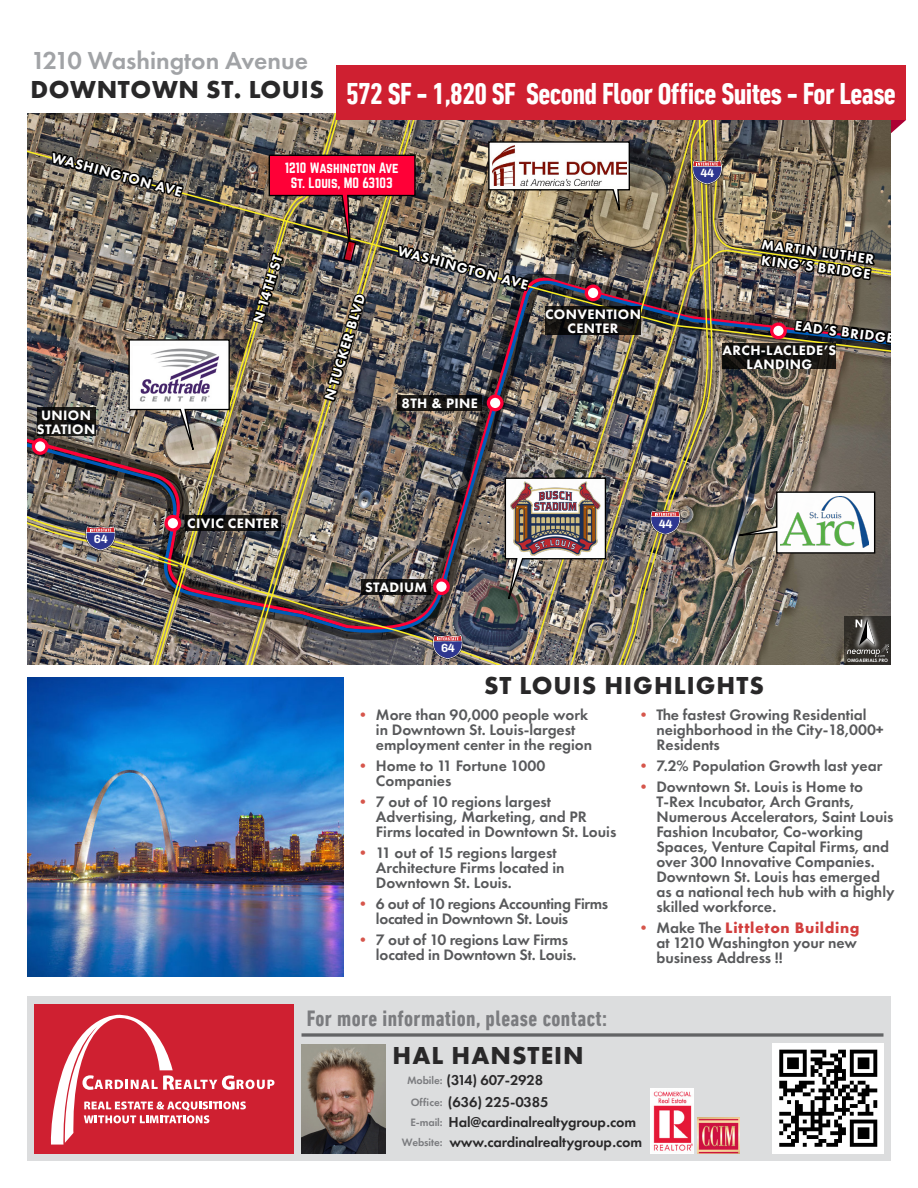
<style>
.page{position:relative;width:918px;height:1188px;background:#fff}
.page>*{position:absolute;margin:0;border:0;box-sizing:border-box;transform-origin:0 0}
.t1{font:700 condensed 30.6px "DIN Next LT Pro";letter-spacing:-.02em;color:#fff}
.t2{font:700 25.5px "Futura PT";letter-spacing:.04em;color:#292829}
.t3{font:600 25.5px "Futura PT";color:#a1a3a6}
.t4{font:700 condensed 22.5px "DIN Next LT Pro";letter-spacing:.02em;color:#7b7c7f}
.t5{font:600 15.75px/15px "Futura PT";color:#58595b}
.t6{font:600 15.75px/15px "Futura PT";letter-spacing:-.02em;color:#58595b}
.t7{font:600 14.85px/22.4px "Futura PT";letter-spacing:-.01em;color:#292829}
.t8{font:800 14.25px/14.2px "Futura PT";letter-spacing:.025em;color:#fff;text-align:center}
.t9{font:13.05px/15.3px "Norwester";color:#fff;text-align:center}
.t10{font:700 11.85px "Chivo";letter-spacing:-.05em;color:#fff}
.t11{font:600 11.1px/22.4px "Futura PT";letter-spacing:-.01em;color:#7b7c7f;text-align:center}
.t12{font:700 4.65px "Century Gothic Pro";letter-spacing:.01em;color:#fff}
.s1{color:#d6564c}
.s2{font-weight:700;color:#d23e3d}
</style>
<div class="page">
<img style="left:27px;top:355px;width:499px;height:283px">
<img style="left:27px;top:514px;width:476px;height:150px">
<img style="left:151px;top:113px;width:97px;height:551px">
<img style="left:248px;top:113px;width:175px;height:551px">
<img style="left:526px;top:120px;width:40px;height:544px">
<img style="left:27px;top:148px;width:222px;height:207px">
<img style="left:566px;top:120px;width:325px;height:544px">
<svg style="left:488px;top:396px;width:14px;height:14px"></svg>
<div style="left:487px;top:395px;width:17px;height:16px;border:3px solid #ff0037;border-radius:50%"></div>
<svg style="left:631px;top:306px;width:10px;height:28px"></svg>
<div style="left:397px;top:395px;width:85px;height:16px;background:linear-gradient(to right,#161311,#191714)"></div>
<svg style="left:361px;top:579px;width:70px;height:15px"></svg>
<svg style="left:185px;top:515px;width:96px;height:15px"></svg>
<svg style="left:37px;top:407px;width:58px;height:29px;background:#151413"></svg>
<svg style="left:432px;top:634px;width:31px;height:26px"></svg>
<svg style="left:650px;top:510px;width:31px;height:25px"></svg>
<svg style="left:692px;top:160px;width:30px;height:25px"></svg>
<img style="left:27px;top:520px;width:153px;height:48px">
<img style="left:50px;top:149px;width:136px;height:51px">
<img style="left:687px;top:221px;width:204px;height:151px">
<img style="left:717px;top:491px;width:159px;height:63px">
<img style="left:128px;top:339px;width:103px;height:134px">
<img style="left:503px;top:477px;width:104px;height:141px">
<img style="left:249px;top:141px;width:382px;height:263px">
<img style="left:493px;top:146px;width:133px;height:39px">
<img style="left:134px;top:347px;width:92px;height:56px">
<img style="left:510px;top:482px;width:90px;height:74px">
<svg style="left:435px;top:580px;width:13px;height:13px"></svg>
<div style="left:433px;top:578px;width:17px;height:17px;border:3px solid #ff0037;border-radius:50%"></div>
<svg style="left:166px;top:516px;width:14px;height:14px"></svg>
<div style="left:164px;top:515px;width:17px;height:17px;border:3px solid #ff0037;border-radius:50%"></div>
<svg style="left:33px;top:440px;width:14px;height:13px"></svg>
<div style="left:32px;top:438px;width:17px;height:17px;border:3px solid #ff0037;border-radius:50%"></div>
<img style="left:781px;top:496px;width:87px;height:52px">
<svg style="left:844px;top:616px;width:47px;height:48px"></svg>
<svg style="left:853px;top:613px;width:28px;height:32px"></svg>
<svg style="left:856px;top:619px;width:19px;height:26px"></svg>
<img style="left:848px;top:645px;width:41px;height:11px">
<img style="left:27px;top:677px;width:316px;height:299px">
<div style="left:27px;top:997px;width:864px;height:164px;background:#dcddde"></div>
<svg style="left:302px;top:1033px;width:582px;height:4px;background:#77787a"></svg>
<div style="left:35px;top:1004px;width:259px;height:150px;background:#cf2031"></div>
<svg style="left:891px;top:120px;width:15px;height:13px"></svg>
<img style="left:773px;top:1043px;width:111px;height:111px">
<img style="left:302px;top:1044px;width:83px;height:110px">
<svg style="left:50px;top:1014px;width:225px;height:131px"></svg>
<div style="left:337px;top:65px;width:569px;height:55px;background:#cf2031"></div>
<img style="left:651px;top:1089px;width:42px;height:65px">
<img style="left:697px;top:1118px;width:43px;height:36px">
<h2 class="t3" style="left:31px;top:44px;width:278px">1210 Washington Avenue</h2>
<h2 class="t2" style="left:30px;top:73px;width:295px">DOWNTOWN ST. LOUIS</h2>
<h1 class="t1" style="left:346px;top:76px;width:551px">572 SF - 1,820 SF Second Floor Office Suites - For Lease</h1>
<p class="t8" style="left:54px;top:150px;width:136px;rotate:15deg">WASHINGTON AVE</p>
<p class="t8" style="left:37px;top:408px;width:60px;text-align:left">UNION<br>STATION</p>
<p class="t9" style="left:285px;top:161px;width:115px">1210 Washington Ave<br>St. Louis, MO 63103</p>
<p class="t8" style="left:251px;top:320px;width:72px;rotate:-73deg">N 14TH ST</p>
<p class="t8" style="left:322px;top:398px;width:111px;rotate:-73deg">N TUCKER BLVD</p>
<p class="t8" style="left:400px;top:243px;width:136px;rotate:15deg">WASHINGTON AVE</p>
<p class="t8" style="left:545px;top:306px;width:97px">CONVENTION<br>CENTER</p>
<p class="t8" style="left:401px;top:396px;width:78px">8TH &amp; PINE</p>
<p class="t10" style="left:701px;top:166px;width:15px">44</p>
<p class="t8" style="left:763px;top:236px;width:115px;line-height:15.3px;text-align:left;rotate:8deg">MARTIN LUTHER<br>KING’S BRIDGE</p>
<p class="t8" style="left:796px;top:318px;width:101px;rotate:8deg">EAD’S BRIDGE</p>
<p class="t8" style="left:722px;top:343px;width:115px">ARCH-LACLEDE’S<br>LANDING</p>
<p class="t10" style="left:94px;top:532px;width:15px">64</p>
<p class="t8" style="left:187px;top:516px;width:93px">CIVIC CENTER</p>
<p class="t8" style="left:365px;top:580px;width:64px">STADIUM</p>
<p class="t10" style="left:441px;top:641px;width:15px">64</p>
<p class="t10" style="left:659px;top:517px;width:15px">44</p>
<p class="t12" style="left:847px;top:657px;width:43px">OMGAERIALS.PRO</p>
<h2 class="t2" style="left:484px;top:669px;width:281px">ST LOUIS HIGHLIGHTS</h2>
<p class="t5" style="left:376px;top:707px;width:218px;text-indent:-21px"><span class="s1">•</span> More than 90,000 people work in Downtown St. Louis-largest employment center in the region</p>
<p class="t5" style="left:376px;top:758px;width:171px;text-indent:-21px"><span class="s1">•</span> Home to 11 Fortune 1000<br>Companies</p>
<p class="t5" style="left:376px;top:794px;width:242px;text-indent:-21px"><span class="s1">•</span> 7 out of 10 regions largest<br>Advertising, Marketing, and PR<br>Firms located in Downtown St. Louis</p>
<p class="t5" style="left:376px;top:845px;width:190px;text-indent:-21px"><span class="s1">•</span> 11 out of 15 regions largest<br>Architecture Firms located in<br>Downtown St. Louis.</p>
<p class="t6" style="left:376px;top:896px;width:234px;text-indent:-21px"><span class="s1">•</span> 6 out of 10 regions Accounting Firms located in Downtown St. Louis</p>
<p class="t5" style="left:376px;top:932px;width:202px;text-indent:-21px"><span class="s1">•</span> 7 out of 10 regions Law Firms located in Downtown St. Louis.</p>
<h3 class="t4" style="left:307px;top:1005px;width:302px">For more information, please contact:</h3>
<h2 class="t2" style="left:393px;top:1039px;width:193px">HAL HANSTEIN</h2>
<p class="t5" style="left:656px;top:707px;width:229px;text-indent:-21px"><span class="s1">•</span> The fastest Growing Residential neighborhood in the City-18,000+<br>Residents</p>
<p class="t5" style="left:636px;top:758px;width:248px"><span class="s1">•</span> 7.2% Population Growth last year</p>
<p class="t5" style="left:656px;top:779px;width:240px;text-indent:-21px"><span class="s1">•</span> Downtown St. Louis is Home to<br>T-Rex Incubator, Arch Grants,<br>Numerous Accelerators, Saint Louis<br>Fashion Incubator, Co-working<br>Spaces, Venture Capital Firms, and over 300 Innovative Companies.<br>Downtown St. Louis has emerged as a national tech hub with a highly skilled workforce.</p>
<p class="t5" style="left:656px;top:920px;width:205px;text-indent:-21px"><span class="s1">•</span> Make The <span class="s2">Littleton Building </span>at 1210 Washington your new business Address !!</p>
<p class="t7" style="left:446px;top:1069px;width:104px">(314) 607-2928 (636) 225-0385</p>
<p class="t7" style="left:449px;top:1112px;width:195px;line-height:20px">Hal@cardinalrealtygroup.com www.cardinalrealtygroup.com</p>
<p class="t11" style="left:407px;top:1069px;width:37px">Mobile:<br>Office:</p>
<p class="t11" style="left:402px;top:1112px;width:42px;line-height:20px;text-align:right">E-mail:<br>Website:</p>
</div>
